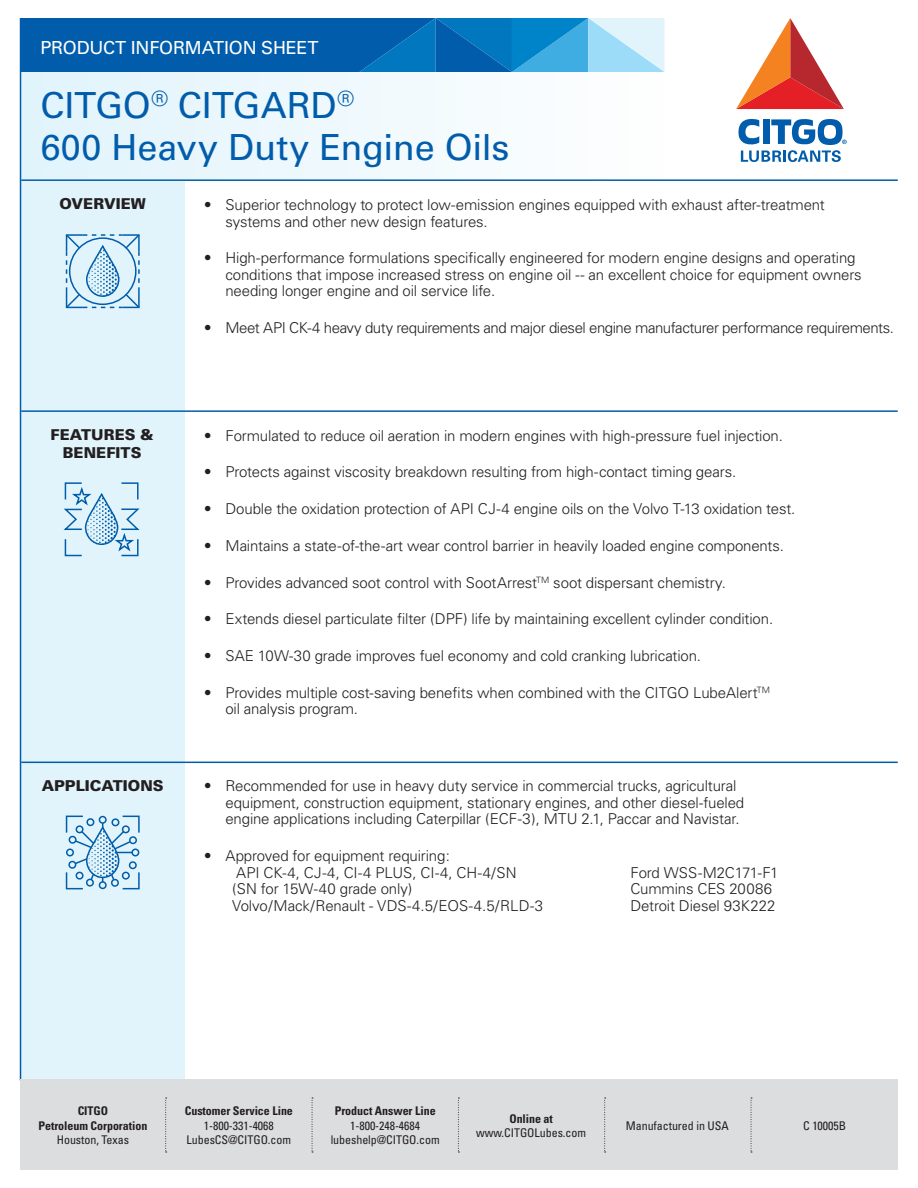
<style>
.page{position:relative;width:918px;height:1188px;background:#fff}
.page>*{position:absolute;margin:0;border:0;box-sizing:border-box;transform-origin:0 0}
.Headers{font:36px/42px "Univers LT Std";letter-spacing:-.005em;color:#015dab}
.Headers-2{font:18px "Univers LT Std";letter-spacing:-.01em;color:#fff}
.t1{font:300 15px/16.5px "Univers";letter-spacing:-.01em;color:#231f20}
.t2{font:300 15px "Univers";letter-spacing:-.03em;color:#231f20}
.Headers-3{font:900 15px/18px "Univers";color:#231f20;text-align:center}
.t3{font:condensed 12px/14.4px "Univers";letter-spacing:-.005em;color:#231f20;text-align:center}
.t4{font:700 condensed 12px/14.4px "Univers";letter-spacing:-.005em;color:#231f20;text-align:center}
.s1{font-weight:400}
.s2{font-weight:700}
</style>
<div class="page">
<div style="left:21px;top:181px;width:164px;height:899px;background:#e1f4fc"></div>
<div style="left:21px;top:72px;width:644px;height:108px;background:linear-gradient(to right,#e0f4fc,#fefefe)"></div>
<svg style="left:736px;top:18px;width:108px;height:91px"></svg>
<svg style="left:738px;top:119px;width:109px;height:43px"></svg>
<svg style="left:21px;top:18px;width:644px;height:54px;background:#1b77bb"></svg>
<hr style="left:21px;top:179px;width:877px;height:2px;background:#015dab">
<hr style="left:21px;top:410px;width:877px;height:2px;background:#015dab">
<hr style="left:21px;top:762px;width:877px;height:1px;background:#015dab">
<hr style="left:20px;top:18px;width:1px;height:1062px;background:#015dab">
<hr style="left:20px;top:1079px;width:878px;height:2px;background:#015dab">
<svg style="left:66px;top:234px;width:74px;height:74px"></svg>
<svg style="left:64px;top:482px;width:76px;height:74px"></svg>
<svg style="left:66px;top:816px;width:74px;height:73px"></svg>
<div style="left:20px;top:1080px;width:878px;height:90px;background:#dcdddf"></div>
<svg style="left:751px;top:1098px;width:1px;height:55px"></svg>
<svg style="left:604px;top:1098px;width:2px;height:55px"></svg>
<svg style="left:458px;top:1098px;width:1px;height:55px"></svg>
<svg style="left:312px;top:1098px;width:1px;height:55px"></svg>
<svg style="left:165px;top:1098px;width:2px;height:55px"></svg>
<p class="Headers-2" style="left:40px;top:37px;width:279px">PRODUCT INFORMATION SHEET</p>
<p class="Headers" style="left:40px;top:84px;width:471px">CITGO<sup>®</sup> CITGARD<sup>®<br></sup>600 Heavy Duty Engine Oils</p>
<p class="Headers-3" style="left:59px;top:195px;width:88px">OVERVIEW</p>
<p class="t1" style="left:225px;top:197px;width:601px;text-indent:-20px"><span class="s1">•</span> Superior technology to protect low-emission engines equipped with exhaust after-treatment systems and other new design features.</p>
<p class="t1" style="left:225px;top:250px;width:638px;text-indent:-20px"><span class="s1">•</span> High-performance formulations specifically engineered for modern engine designs and operating conditions that impose increased stress on engine oil -- an excellent choice for equipment owners needing longer engine and oil service life.</p>
<p class="t2" style="left:205px;top:319px;width:690px"><span class="s1">•</span> Meet API CK-4 heavy duty requirements and major diesel engine manufacturer performance requirements.</p>
<p class="Headers-3" style="left:51px;top:426px;width:105px">FEATURES &amp;<br>BENEFITS</p>
<p class="t1" style="left:205px;top:427px;width:579px"><span class="s1">•</span> Formulated to reduce oil aeration in modern engines with high-pressure fuel injection.</p>
<p class="t1" style="left:205px;top:464px;width:533px"><span class="s1">•</span> Protects against viscosity breakdown resulting from high-contact timing gears.</p>
<p class="t1" style="left:205px;top:500px;width:592px"><span class="s1">•</span> Double the oxidation protection of API CJ-4 engine oils on the Volvo T-13 oxidation test.</p>
<p class="t1" style="left:205px;top:537px;width:580px"><span class="s1">•</span> Maintains a state-of-the-art wear control barrier in heavily loaded engine components.</p>
<p class="t1" style="left:205px;top:574px;width:522px"><span class="s1">•</span> Provides advanced soot control with SootArrest<sup>TM</sup> soot dispersant chemistry.</p>
<p class="t1" style="left:205px;top:611px;width:569px"><span class="s1">•</span> Extends diesel particulate filter (DPF) life by maintaining excellent cylinder condition.</p>
<p class="t1" style="left:205px;top:647px;width:497px"><span class="s1">•</span> SAE 10W-30 grade improves fuel economy and cold cranking lubrication.</p>
<p class="t1" style="left:225px;top:684px;width:546px;text-indent:-20px"><span class="s1">•</span> Provides multiple cost-saving benefits when combined with the CITGO LubeAlert<sup>TM </sup>oil analysis program.</p>
<p class="Headers-3" style="left:42px;top:777px;width:123px">APPLICATIONS</p>
<p class="t1" style="left:225px;top:778px;width:520px;text-indent:-20px"><span class="s1">•</span> Recommended for use in heavy duty service in commercial trucks, agricultural equipment, construction equipment, stationary engines, and other diesel-fueled engine applications including Caterpillar (ECF-3), MTU 2.1, Paccar and Navistar.</p>
<p class="t1" style="left:205px;top:848px;width:246px"><span class="s1">•</span> Approved for equipment requiring:</p>
<p class="t1" style="left:236px;top:864px;width:282px">API CK-4, CJ-4, CI-4 PLUS, CI-4, CH-4/SN</p>
<p class="t1" style="left:630px;top:864px;width:150px">Ford WSS-M2C171-F1</p>
<p class="t1" style="left:232px;top:881px;width:182px">(SN for 15W-40 grade only)</p>
<p class="t1" style="left:630px;top:881px;width:143px">Cummins CES 20086</p>
<p class="t1" style="left:232px;top:897px;width:313px">Volvo/Mack/Renault - VDS-4.5/EOS-4.5/RLD-3</p>
<p class="t1" style="left:630px;top:897px;width:147px">Detroit Diesel 93K222</p>
<p class="t4" style="left:39px;top:1104px;width:110px">CITGO<br>Petroleum Corporation<br><span class="s1">Houston, Texas</span></p>
<p class="t4" style="left:185px;top:1104px;width:110px">Customer Service Line</p>
<p class="t3" style="left:204px;top:1118px;width:71px">1-800-331-4068</p>
<p class="t3" style="left:187px;top:1132px;width:106px">LubesCS@CITGO.com</p>
<p class="t3" style="left:331px;top:1104px;width:111px"><span class="s2">Product Answer Line<br></span>1-800-248-4684 lubeshelp@CITGO.com</p>
<p class="t3" style="left:476px;top:1111px;width:111px"><span class="s2">Online at </span>www.CITGOLubes.com</p>
<p class="t3" style="left:803px;top:1118px;width:44px">C 10005B</p>
<p class="t3" style="left:626px;top:1119px;width:104px">Manufactured in USA</p>
</div>
